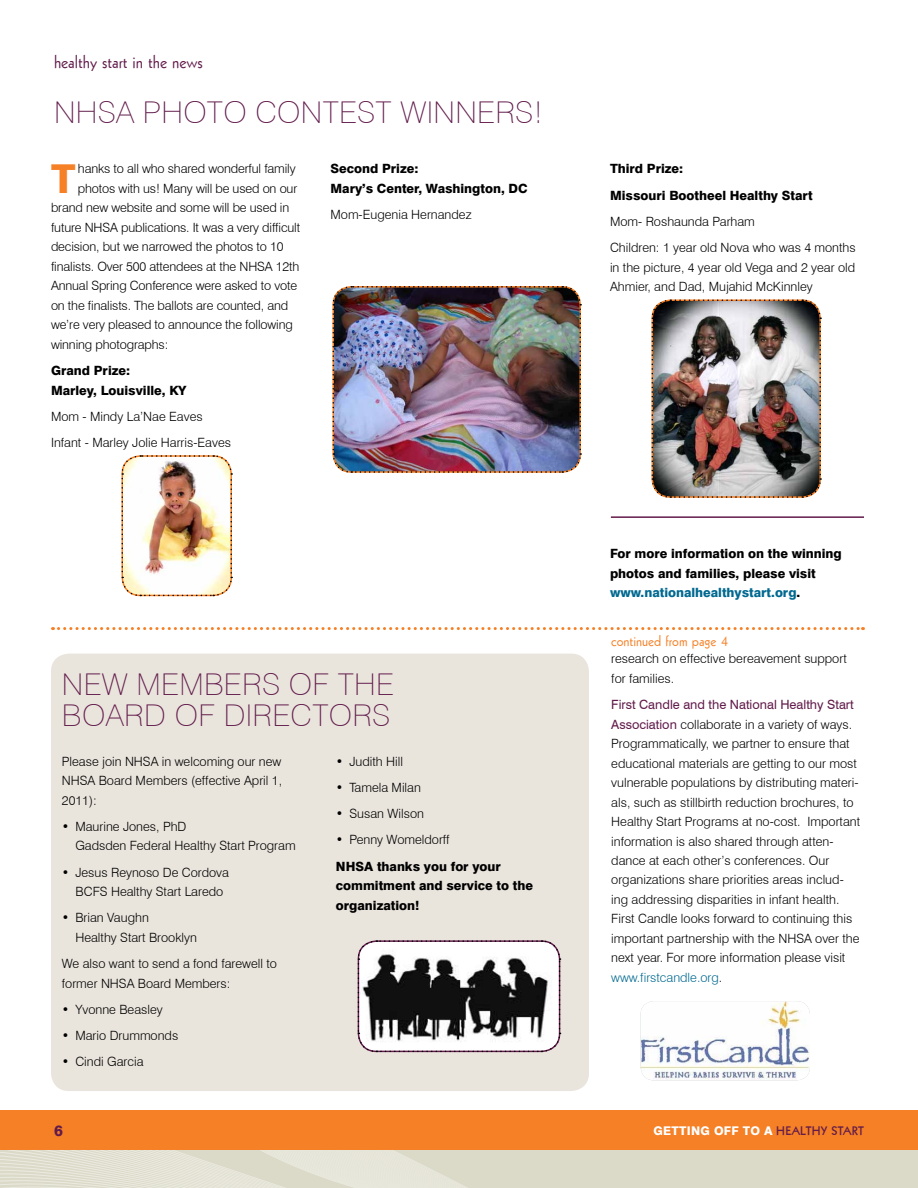
<style>
.page{position:relative;width:918px;height:1188px;background:#fff}
.page>*{position:absolute;margin:0;border:0;box-sizing:border-box;transform-origin:0 0}
.t1{font:800 39.9px "Swiss 721 BT";color:#f58025}
.t2{font:100 30px/31.5px "Swiss 721 BT";letter-spacing:.01em;color:#621b4b;scale:1.05 1}
.t3{font:18px "Geometric 231 BT Roman C";color:#621b4b}
.t4{font:15px "Geometric 231 BT Roman C";color:#f58025}
.t5{font:800 15px "Swiss 721 BT";color:#621b4b}
.t6{font:300 12.75px/19.5px "Swiss 721 BT";color:#000}
.t7{font:800 12.75px/19.5px "Swiss 721 BT";color:#000}
.t8{font:800 12px "Swiss 721 BT";letter-spacing:.02em;color:#fff}
.s1{color:#006990}
.s2{font-weight:400;color:#621b4b}
.s3{font-family:"Geometric 231 BT Bold C";font-weight:400;color:#621b4b}
</style>
<div class="page">
<div style="left:866px;top:1150px;width:51px;height:38px;background:#dbdac9"></div>
<svg style="left:0;top:1150px;width:866px;height:38px;background:#deddce"></svg>
<div style="left:0;top:1110px;width:918px;height:40px;background:#f58025"></div>
<svg style="left:917px;top:1150px;width:1px;height:38px"></svg>
<hr style="left:611px;top:516px;width:253px;height:2px;background:#621b4b">
<svg style="left:52px;top:627px;width:811px;height:3px"></svg>
<div style="left:51px;top:654px;width:538px;height:437px;background:#e9e4dc;border-radius:18px"></div>
<img style="left:121px;top:455px;width:112px;height:142px">
<img style="left:332px;top:286px;width:250px;height:187px">
<img style="left:651px;top:299px;width:171px;height:199px">
<img style="left:641px;top:1001px;width:169px;height:79px">
<svg style="left:357px;top:940px;width:204px;height:113px;background:#8f8d8e"></svg>
<h3 class="t3" style="left:54px;top:50px;width:150px">healthy start in the news</h3>
<h2 class="t2" style="left:54px;top:97px;width:372px">NH SA PHOTO CONTEST WINNER</h2>
<h2 class="t2" style="left:515px;top:97px;width:28px">S!</h2>
<h1 class="t1" style="left:51px;top:155px;width:26px">T</h1>
<p class="t6" style="left:78px;top:159px;width:219px">hanks to all who shared wonderful family</p>
<p class="t6" style="left:78px;top:179px;width:221px">photos with us! Many will be used on our</p>
<p class="t6" style="left:51px;top:198px;width:240px">brand new website and some will be used in</p>
<p class="t6" style="left:51px;top:218px;width:251px">future NHSA publications. It was a very difficult</p>
<p class="t6" style="left:51px;top:237px;width:234px">decision, but we narrowed the photos to 10</p>
<p class="t6" style="left:51px;top:257px;width:250px">finalists. Over 500 attendees at the NHSA 12th</p>
<p class="t6" style="left:51px;top:276px;width:248px">Annual Spring Conference were asked to vote</p>
<p class="t6" style="left:51px;top:296px;width:239px">on the finalists. The ballots are counted, and</p>
<p class="t6" style="left:51px;top:315px;width:243px">we’re very pleased to announce the following</p>
<p class="t6" style="left:51px;top:335px;width:119px">winning photographs:</p>
<p class="t7" style="left:51px;top:361px;width:137px">Grand Prize:<br>Marley, Louisville, KY</p>
<p class="t6" style="left:51px;top:403px;width:182px;line-height:26.2px">Mom - Mindy La’Nae Eaves<br>Infant - Marley Jolie Harris-Eaves</p>
<p class="t7" style="left:331px;top:159px;width:199px">Second Prize:<br>Mary’s Center, Washington, DC</p>
<p class="t6" style="left:331px;top:205px;width:143px">Mom-Eugenia Hernandez</p>
<h2 class="t2" style="left:62px;top:668px;width:318px">N EW MEMBERS OF THE<br>BOARD OF DIRECTORS</h2>
<p class="t6" style="left:62px;top:751px;width:222px;text-align:justify">Please join NHSA in welcoming our new NHSA Board Members (effective April 1, 2011):</p>
<p class="t6" style="left:75px;top:817px;width:222px;text-indent:-14px">• Maurine Jones, PhD<br>Gadsden Federal Healthy Start Program</p>
<p class="t6" style="left:75px;top:862px;width:155px;text-indent:-14px">• Jesus Reynoso De Cordova<br>BCFS Healthy Start Laredo</p>
<p class="t6" style="left:75px;top:908px;width:123px;text-indent:-14px">• Brian Vaughn<br>Healthy Start Brooklyn</p>
<p class="t6" style="left:62px;top:954px;width:217px">We also want to send a fond farewell to former NHSA Board Members:</p>
<p class="t6" style="left:62px;top:1000px;width:102px">• Yvonne Beasley</p>
<p class="t6" style="left:62px;top:1026px;width:118px">• Mario Drummonds</p>
<p class="t6" style="left:62px;top:1052px;width:83px">• Cindi Garcia</p>
<p class="t6" style="left:336px;top:751px;width:69px">• Judith Hill</p>
<p class="t6" style="left:336px;top:778px;width:87px">• Tamela Milan</p>
<p class="t6" style="left:336px;top:804px;width:90px">• Susan Wilson</p>
<p class="t6" style="left:336px;top:830px;width:115px">• Penny Womeldorff</p>
<p class="t7" style="left:336px;top:856px;width:199px">NHSA thanks you for your commitment and service to the organization!</p>
<p class="t7" style="left:610px;top:156px;width:204px;line-height:26.2px">Third Prize:<br>Missouri Bootheel Healthy Start</p>
<p class="t6" style="left:610px;top:208px;width:247px;line-height:26.2px">Mom- Roshaunda Parham<br>Children: 1 year old Nova who was 4 months</p>
<p class="t6" style="left:610px;top:257px;width:247px">in the picture, 4 year old Vega and 2 year old<br>Ahmier, and Dad, Mujahid McKinnley</p>
<p class="t7" style="left:610px;top:544px;width:233px">For more information on the winning photos and families, please visit <span class="s1">www.nationalhealthystart.org</span>.</p>
<p class="t4" style="left:611px;top:631px;width:119px">continued from page 4</p>
<p class="t6" style="left:611px;top:649px;width:237px">research on effective bereavement support for families.</p>
<p class="t6" style="left:611px;top:695px;width:250px"><span class="s2">First Candle and the National Healthy Start Association</span> collaborate in a variety of ways.<br>Programmatically, we partner to ensure that educational materials are getting to our most vulnerable populations by distributing materi&shy;als, such as stillbirth reduction brochures, to Healthy Start Programs at no-cost. Important information is also shared through atten&shy;dance at each other’s conferences. Our organizations share priorities areas includ&shy;ing addressing disparities in infant health.<br>First Candle looks forward to continuing this important partnership with the NHSA over the next year. For more information please visit <span class="s1">www.firstcandle.org</span>.</p>
<p class="t5" style="left:54px;top:1121px;width:10px">6</p>
<p class="t8" style="left:653px;top:1123px;width:212px">Getting Off to a <span class="s3">HEALTHY START</span></p>
</div>
